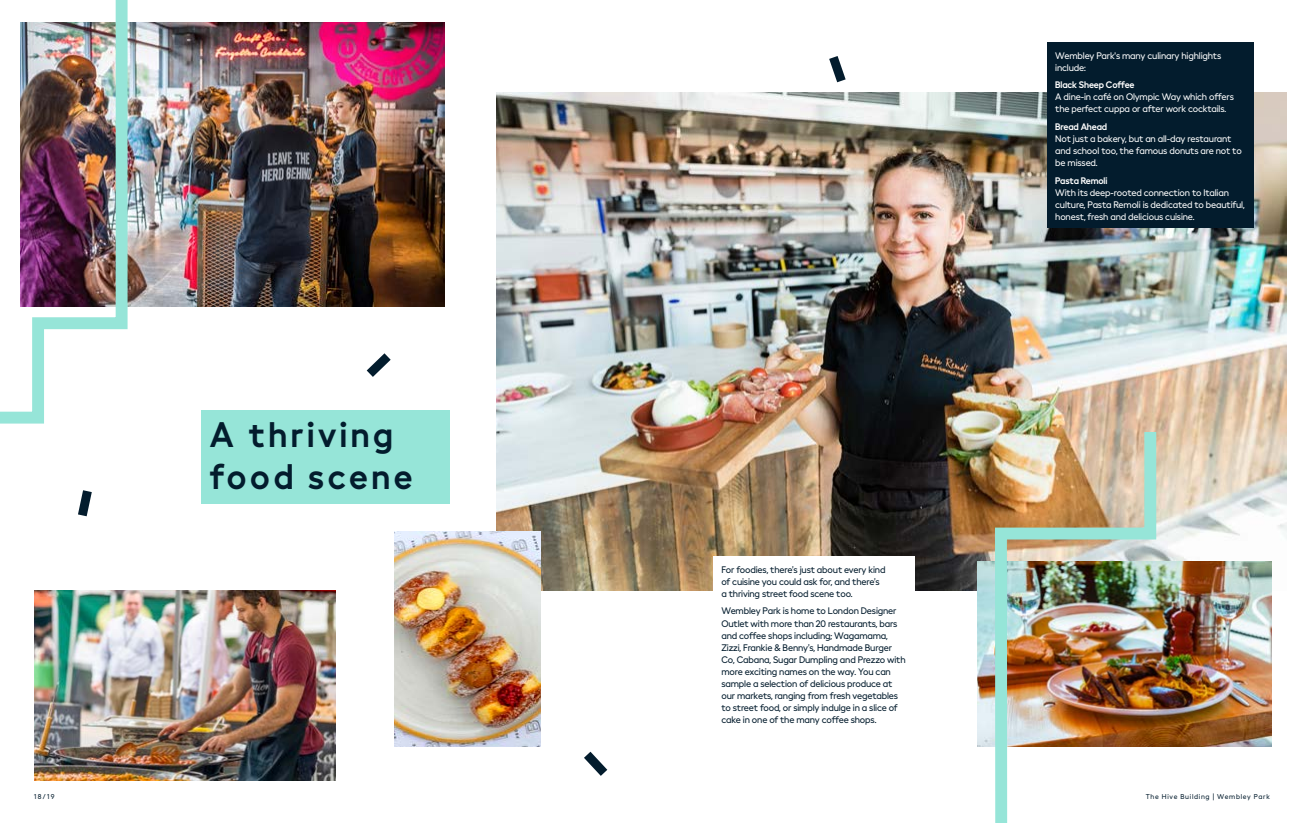
<style>
.page{position:relative;width:1304px;height:823px;background:#fff}
.page>*{position:absolute;margin:0;border:0;box-sizing:border-box;transform-origin:0 0}
.t1{font:600 35.5px/42.6px "Hellix";letter-spacing:.1em;color:#031c2d}
.t2{font:9.5px/12px "Hellix";letter-spacing:-.015em;color:#031c2d}
.t3{font:9.5px/12px "Hellix";letter-spacing:-.015em;color:#fff}
.t4{font:600 9.5px "Hellix";letter-spacing:-.015em;color:#fff}
.t5{font:7px "Hellix";letter-spacing:.1em;color:#031c2d}
</style>
<div class="page">
<img style="left:496px;top:93px;width:791px;height:497px">
<img style="left:34px;top:590px;width:301px;height:190px">
<img style="left:978px;top:561px;width:293px;height:184px">
<img style="left:134px;top:23px;width:311px;height:283px">
<svg style="left:78px;top:490px;width:14px;height:27px"></svg>
<svg style="left:584px;top:751px;width:24px;height:25px"></svg>
<svg style="left:366px;top:353px;width:25px;height:24px"></svg>
<svg style="left:829px;top:56px;width:17px;height:27px"></svg>
<img style="left:394px;top:530px;width:146px;height:215px">
<div style="left:713px;top:556px;width:201px;height:189px;background:#fff"></div>
<img style="left:0;top:0;width:134px;height:424px">
<div style="left:202px;top:410px;width:248px;height:93px;background:#96e5d8"></div>
<img style="left:989px;top:420px;width:173px;height:402px">
<div style="left:1047px;top:43px;width:207px;height:185px;background:#031c2d"></div>
<h1 class="t1" style="left:210px;top:409px;width:204px">A thriving food scene</h1>
<p class="t2" style="left:721px;top:562px;width:166px">For foodies, there’s just about every kind of cuisine you could ask for, and there’s a thriving street food scene too.</p>
<p class="t2" style="left:721px;top:604px;width:186px">Wembley Park is home to London Designer Outlet with more than 20 restaurants, bars and coffee shops including; Wagamama, Zizzi, Frankie &amp; Benny’s, Handmade Burger Co, Cabana, Sugar Dumpling and Prezzo with more exciting names on the way. You can sample a selection of delicious produce at our markets, ranging from fresh vegetables to street food, or simply indulge in a slice of cake in one of the many coffee shops.</p>
<p class="t3" style="left:1055px;top:49px;width:168px">Wembley Park's many culinary highlights include:</p>
<p class="t4" style="left:1055px;top:78px;width:81px">Black Sheep Coffee</p>
<p class="t3" style="left:1055px;top:90px;width:180px">A dine-in café on Olympic Way which offers the perfect cuppa or after work cocktails.</p>
<p class="t4" style="left:1055px;top:119px;width:54px">Bread Ahead</p>
<p class="t3" style="left:1055px;top:132px;width:188px">Not just a bakery, but an all-day restaurant and school too, the famous donuts are not to be missed.</p>
<p class="t4" style="left:1055px;top:173px;width:54px">Pasta Remoli</p>
<p class="t3" style="left:1055px;top:185px;width:191px">With its deep-rooted connection to Italian culture, Pasta Remoli is dedicated to beautiful, honest, fresh and delicious cuisine.</p>
<p class="t5" style="left:34px;top:790px;width:22px">18/19</p>
<p class="t5" style="left:1146px;top:790px;width:126px">The Hive Building | Wembley Park</p>
</div>
